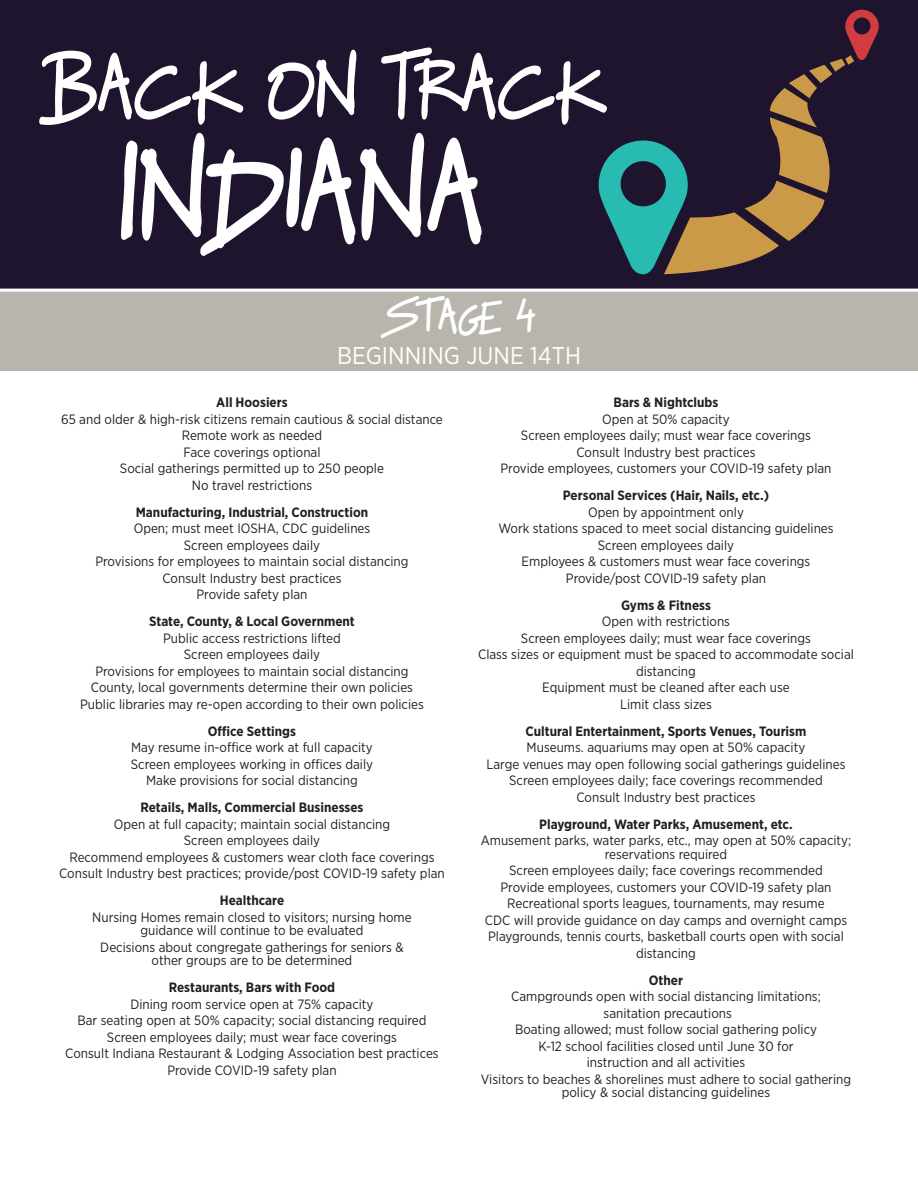
<style>
.page{position:relative;width:918px;height:1188px;background:#fff}
.page>*{position:absolute;margin:0;border:0;box-sizing:border-box;transform-origin:0 0}
.t1{font:48.6px "Raggedways";letter-spacing:-.1em;color:#fff}
.t2{font:24.3px "Gotham Narrow";color:#fff}
.t3{font:13.5px/16.5px "Gotham Narrow";color:#231f20;text-align:center}
.t4{font:700 13.5px "Gotham Narrow";color:#231f20}
</style>
<div class="page">
<div style="left:0;top:289px;width:918px;height:82px;background:#b8b6ac"></div>
<div style="left:0;top:0;width:918px;height:292px;background:#1f142e"></div>
<svg style="left:39px;top:48px;width:560px;height:77px;fill:#1f142e"></svg>
<svg style="left:121px;top:133px;width:362px;height:123px;fill:#1f142e"></svg>
<svg style="left:599px;top:10px;width:280px;height:264px"></svg>
<p class="t1" style="left:381px;top:291px;width:158px">Stage 4</p>
<p class="t2" style="left:337px;top:340px;width:245px">BEGINNING JUNE 14TH</p>
<p class="t4" style="left:216px;top:394px;width:73px">All Hoosiers</p>
<p class="t3" style="left:61px;top:410px;width:383px">65 and older &amp; high-risk citizens remain cautious &amp; social distance</p>
<p class="t3" style="left:182px;top:427px;width:142px">Remote work as needed</p>
<p class="t3" style="left:183px;top:443px;width:139px">Face coverings optional</p>
<p class="t3" style="left:120px;top:460px;width:266px">Social gatherings permitted up to 250 people</p>
<p class="t3" style="left:192px;top:476px;width:122px">No travel restrictions</p>
<p class="t4" style="left:136px;top:503px;width:234px">Manufacturing, Industrial, Construction</p>
<p class="t3" style="left:134px;top:520px;width:238px">Open; must meet IOSHA, CDC guidelines</p>
<p class="t3" style="left:184px;top:536px;width:138px">Screen employees daily</p>
<p class="t3" style="left:95px;top:553px;width:315px">Provisions for employees to maintain social distancing</p>
<p class="t3" style="left:162px;top:569px;width:181px">Consult Industry best practices</p>
<p class="t3" style="left:196px;top:586px;width:113px">Provide safety plan</p>
<p class="t4" style="left:149px;top:613px;width:207px">State, County, &amp; Local Government</p>
<p class="t3" style="left:163px;top:629px;width:179px">Public access restrictions lifted</p>
<p class="t3" style="left:184px;top:646px;width:138px">Screen employees daily</p>
<p class="t3" style="left:95px;top:662px;width:315px">Provisions for employees to maintain social distancing</p>
<p class="t3" style="left:91px;top:679px;width:324px">County, local governments determine their own policies</p>
<p class="t3" style="left:80px;top:695px;width:345px">Public libraries may re-open according to their own policies</p>
<p class="t4" style="left:208px;top:722px;width:90px">Office Settings</p>
<p class="t3" style="left:131px;top:739px;width:243px">May resume in-office work at full capacity</p>
<p class="t3" style="left:131px;top:755px;width:244px">Screen employees working in offices daily</p>
<p class="t3" style="left:146px;top:772px;width:213px">Make provisions for social distancing</p>
<p class="t4" style="left:140px;top:799px;width:225px">Retails, Malls, Commercial Businesses</p>
<p class="t3" style="left:114px;top:815px;width:278px">Open at full capacity; maintain social distancing</p>
<p class="t3" style="left:184px;top:832px;width:138px">Screen employees daily</p>
<p class="t3" style="left:69px;top:848px;width:367px">Recommend employees &amp; customers wear cloth face coverings</p>
<p class="t3" style="left:59px;top:865px;width:387px">Consult Industry best practices; provide/post COVID-19 safety plan</p>
<p class="t4" style="left:220px;top:892px;width:66px">Healthcare</p>
<p class="t3" style="left:92px;top:908px;width:321px">Nursing Homes remain closed to visitors; nursing home</p>
<p class="t3" style="left:140px;top:922px;width:225px">guidance will continue to be evaluated</p>
<p class="t3" style="left:100px;top:938px;width:305px">Decisions about congregate gatherings for seniors &amp;</p>
<p class="t3" style="left:152px;top:952px;width:202px">other groups are to be determined</p>
<p class="t4" style="left:169px;top:979px;width:168px">Restaurants, Bars with Food</p>
<p class="t3" style="left:130px;top:995px;width:245px">Dining room service open at 75% capacity</p>
<p class="t3" style="left:77px;top:1012px;width:351px">Bar seating open at 50% capacity; social distancing required</p>
<p class="t3" style="left:107px;top:1028px;width:292px">Screen employees daily; must wear face coverings</p>
<p class="t3" style="left:65px;top:1045px;width:375px">Consult Indiana Restaurant &amp; Lodging Association best practices</p>
<p class="t3" style="left:167px;top:1061px;width:171px">Provide COVID-19 safety plan</p>
<p class="t4" style="left:614px;top:394px;width:106px">Bars &amp; Nightclubs</p>
<p class="t3" style="left:602px;top:410px;width:129px">Open at 50% capacity</p>
<p class="t3" style="left:521px;top:427px;width:292px">Screen employees daily; must wear face coverings</p>
<p class="t3" style="left:576px;top:443px;width:181px">Consult Industry best practices</p>
<p class="t3" style="left:500px;top:460px;width:333px">Provide employees, customers your COVID-19 safety plan</p>
<p class="t4" style="left:563px;top:487px;width:208px">Personal Services (Hair, Nails, etc.)</p>
<p class="t3" style="left:588px;top:503px;width:157px">Open by appointment only</p>
<p class="t3" style="left:498px;top:520px;width:337px">Work stations spaced to meet social distancing guidelines</p>
<p class="t3" style="left:598px;top:536px;width:138px">Screen employees daily</p>
<p class="t3" style="left:522px;top:553px;width:290px">Employees &amp; customers must wear face coverings</p>
<p class="t3" style="left:566px;top:569px;width:202px">Provide/post COVID-19 safety plan</p>
<p class="t4" style="left:621px;top:596px;width:91px">Gyms &amp; Fitness</p>
<p class="t3" style="left:602px;top:613px;width:130px">Open with restrictions</p>
<p class="t3" style="left:521px;top:629px;width:292px">Screen employees daily; must wear face coverings</p>
<p class="t3" style="left:478px;top:646px;width:377px">Class sizes or equipment must be spaced to accommodate social distancing</p>
<p class="t3" style="left:542px;top:679px;width:249px">Equipment must be cleaned after each use</p>
<p class="t3" style="left:620px;top:695px;width:93px">Limit class sizes</p>
<p class="t4" style="left:526px;top:722px;width:282px">Cultural Entertainment, Sports Venues, Tourism</p>
<p class="t3" style="left:527px;top:739px;width:280px">Museums. aquariums may open at 50% capacity</p>
<p class="t3" style="left:487px;top:755px;width:360px">Large venues may open following social gatherings guidelines</p>
<p class="t3" style="left:509px;top:772px;width:315px">Screen employees daily; face coverings recommended</p>
<p class="t3" style="left:576px;top:788px;width:181px">Consult Industry best practices</p>
<p class="t4" style="left:539px;top:815px;width:255px">Playground, Water Parks, Amusement, etc.</p>
<p class="t3" style="left:481px;top:832px;width:372px">Amusement parks, water parks, etc., may open at 50% capacity;</p>
<p class="t3" style="left:605px;top:845px;width:124px">reservations required</p>
<p class="t3" style="left:509px;top:862px;width:315px">Screen employees daily; face coverings recommended</p>
<p class="t3" style="left:500px;top:878px;width:333px">Provide employees, customers your COVID-19 safety plan</p>
<p class="t3" style="left:507px;top:895px;width:319px">Recreational sports leagues, tournaments, may resume</p>
<p class="t3" style="left:485px;top:911px;width:364px">CDC will provide guidance on day camps and overnight camps</p>
<p class="t3" style="left:488px;top:928px;width:357px">Playgrounds, tennis courts, basketball courts open with social distancing</p>
<p class="t4" style="left:649px;top:971px;width:36px">Other</p>
<p class="t3" style="left:511px;top:988px;width:311px">Campgrounds open with social distancing limitations;</p>
<p class="t3" style="left:604px;top:1004px;width:130px">sanitation precautions</p>
<p class="t3" style="left:515px;top:1021px;width:303px">Boating allowed; must follow social gathering policy</p>
<p class="t3" style="left:538px;top:1037px;width:257px">K-12 school facilities closed until June 30 for</p>
<p class="t3" style="left:587px;top:1054px;width:160px">instruction and all activities</p>
<p class="t3" style="left:481px;top:1072px;width:372px;line-height:13.5px">Visitors to beaches &amp; shorelines must adhere to social gathering policy &amp; social distancing guidelines</p>
</div>
